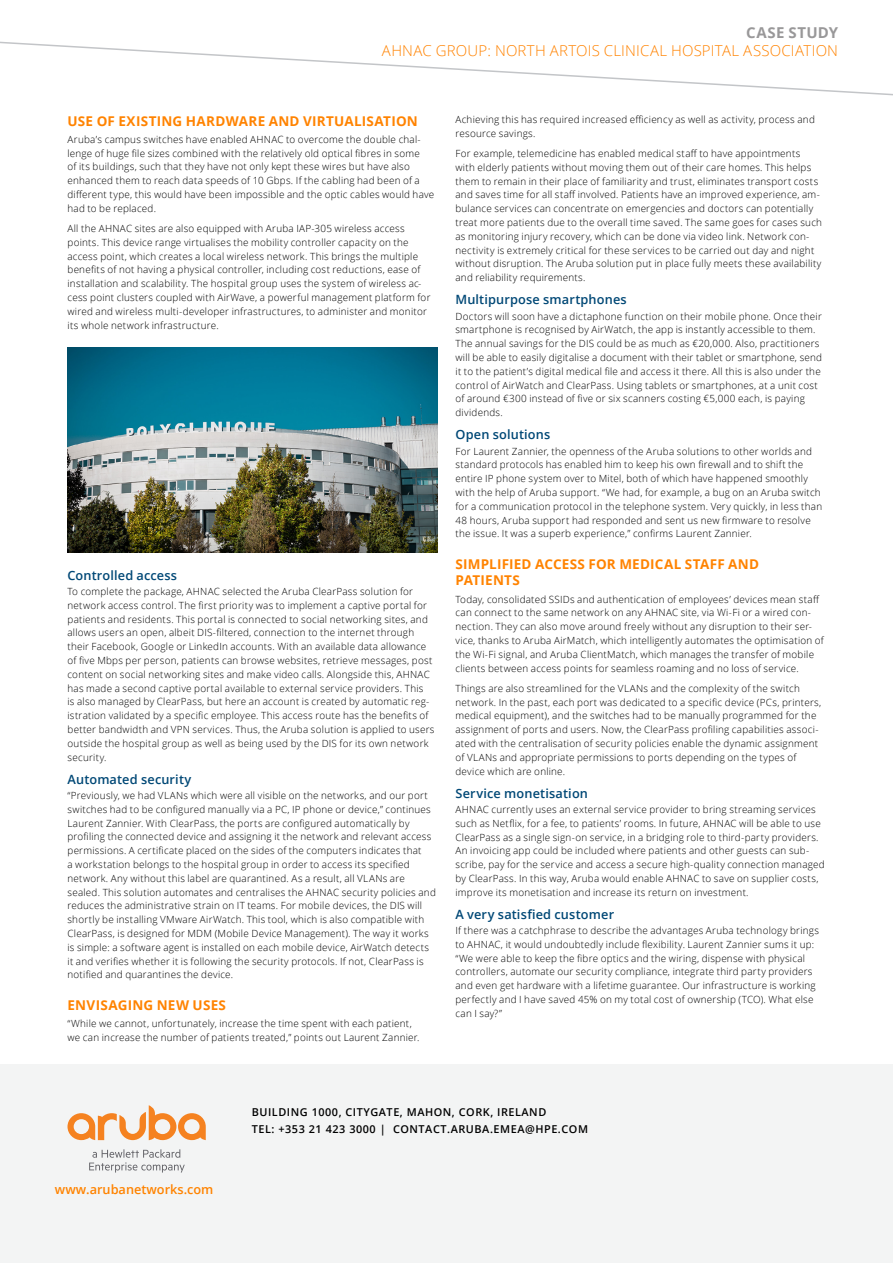
<style>
.page{position:relative;width:893px;height:1263px;background:#fff}
.page>*{position:absolute;margin:0;border:0;box-sizing:border-box;transform-origin:0 0}
.t1{font:300 15px "Open Sans";letter-spacing:.01em;color:#ff8300}
.t2{font:700 15px "Open Sans";letter-spacing:.02em;color:#999899}
.t3{font:700 13.5px/16.5px "Open Sans";letter-spacing:.02em;color:#ff8300}
.t4{font:600 12.75px "Open Sans";letter-spacing:.01em;color:#004876}
.t5{font:600 12.75px "Open Sans";color:#ff8300}
.t6{font:600 10.8px/17.2px "Open Sans";letter-spacing:.05em;color:#000}
.t7{font:300 9.9px/13.8px "Open Sans";letter-spacing:.025em;color:#000}
</style>
<div class="page">
<div style="left:0;top:1065px;width:893px;height:198px;background:#f3f4f4"></div>
<svg style="left:89px;top:1149px;width:96px;height:23px"></svg>
<svg style="left:67px;top:1105px;width:139px;height:35px"></svg>
<svg style="left:0;top:41px;width:893px;height:55px"></svg>
<img style="left:68px;top:347px;width:369px;height:205px">
<h1 class="t2" style="left:746px;top:22px;width:93px">CASE STUDY</h1>
<h1 class="t1" style="left:382px;top:41px;width:458px">AHNAC GROUP: NORTH ARTOIS CLINICAL HOSPITAL ASSOCIATION</h1>
<h2 class="t3" style="left:68px;top:112px;width:352px">USE OF EXISTING HARDWARE AND VIRTUALISATION</h2>
<p class="t7" style="left:68px;top:132px;width:368px">Aruba’s campus switches have enabled AHNAC to overcome the double chal&shy;lenge of huge file sizes combined with the relatively old optical fibres in some<br>of its buildings, such that they have not only kept these wires but have also enhanced them to reach data speeds of 10 Gbps. If the cabling had been of a different type, this would have been impossible and the optic cables would have had to be replaced.</p>
<p class="t7" style="left:68px;top:221px;width:364px">All the AHNAC sites are also equipped with Aruba IAP-305 wireless access points. This device range virtualises the mobility controller capacity on the access point, which creates a local wireless network. This brings the multiple benefits of not having a physical controller, including cost reductions, ease of installation and scalability. The hospital group uses the system of wireless ac&shy;cess point clusters coupled with AirWave, a powerful management platform for wired and wireless multi-developer infrastructures, to administer and monitor its whole network infrastructure.</p>
<p class="t4" style="left:68px;top:566px;width:111px">Controlled access</p>
<p class="t7" style="left:68px;top:584px;width:369px">To complete the package, AHNAC selected the Aruba ClearPass solution for network access control. The first priority was to implement a captive portal for patients and residents. This portal is connected to social networking sites, and allows users an open, albeit DIS-filtered, connection to the internet through their Facebook, Google or LinkedIn accounts. With an available data allowance of five Mbps per person, patients can browse websites, retrieve messages, post content on social networking sites and make video calls. Alongside this, AHNAC has made a second captive portal available to external service providers. This<br>is also managed by ClearPass, but here an account is created by automatic reg&shy;istration validated by a specific employee. This access route has the benefits of better bandwidth and VPN services. Thus, the Aruba solution is applied to users outside the hospital group as well as being used by the DIS for its own network security.</p>
<p class="t4" style="left:68px;top:770px;width:125px">Automated security</p>
<p class="t7" style="left:68px;top:788px;width:370px">“Previously, we had VLANs which were all visible on the networks, and our port switches had to be configured manually via a PC, IP phone or device,” continues Laurent Zannier. With ClearPass, the ports are configured automatically by profiling the connected device and assigning it the network and relevant access permissions. A certificate placed on the sides of the computers indicates that<br>a workstation belongs to the hospital group in order to access its specified network. Any without this label are quarantined. As a result, all VLANs are sealed. This solution automates and centralises the AHNAC security policies and reduces the administrative strain on IT teams. For mobile devices, the DIS will shortly be installing VMware AirWatch. This tool, which is also compatible with ClearPass, is designed for MDM (Mobile Device Management). The way it works is simple: a software agent is installed on each mobile device, AirWatch detects it and verifies whether it is following the security protocols. If not, ClearPass is notified and quarantines the device.</p>
<h2 class="t3" style="left:68px;top:996px;width:160px">ENVISAGING NEW USES</h2>
<p class="t7" style="left:68px;top:1016px;width:354px">“While we cannot, unfortunately, increase the time spent with each patient, we can increase the number of patients treated,” points out Laurent Zannier.</p>
<p class="t7" style="left:455px;top:112px;width:361px">Achieving this has required increased efficiency as well as activity, process and resource savings.</p>
<p class="t7" style="left:455px;top:146px;width:368px">For example, telemedicine has enabled medical staff to have appointments with elderly patients without moving them out of their care homes. This helps them to remain in their place of familiarity and trust, eliminates transport costs and saves time for all staff involved. Patients have an improved experience, am&shy;bulance services can concentrate on emergencies and doctors can potentially treat more patients due to the overall time saved. The same goes for cases such as monitoring injury recovery, which can be done via video link. Network con&shy;nectivity is extremely critical for these services to be carried out day and night without disruption. The Aruba solution put in place fully meets these availability and reliability requirements.</p>
<p class="t4" style="left:455px;top:291px;width:173px">Multipurpose smartphones</p>
<p class="t7" style="left:455px;top:309px;width:368px">Doctors will soon have a dictaphone function on their mobile phone. Once their smartphone is recognised by AirWatch, the app is instantly accessible to them.<br>The annual savings for the DIS could be as much as €20,000. Also, practitioners will be able to easily digitalise a document with their tablet or smartphone, send it to the patient’s digital medical file and access it there. All this is also under the control of AirWatch and ClearPass. Using tablets or smartphones, at a unit cost of around €300 instead of five or six scanners costing €5,000 each, is paying dividends.</p>
<p class="t4" style="left:455px;top:426px;width:96px">Open solutions</p>
<p class="t7" style="left:455px;top:444px;width:368px">For Laurent Zannier, the openness of the Aruba solutions to other worlds and standard protocols has enabled him to keep his own firewall and to shift the entire IP phone system over to Mitel, both of which have happened smoothly with the help of Aruba support. “We had, for example, a bug on an Aruba switch for a communication protocol in the telephone system. Very quickly, in less than 48 hours, Aruba support had responded and sent us new firmware to resolve the issue. It was a superb experience,” confirms Laurent Zannier.</p>
<h2 class="t3" style="left:455px;top:555px;width:305px">SIMPLIFIED ACCESS FOR MEDICAL STAFF AND<br>PATIENTS</h2>
<p class="t7" style="left:455px;top:592px;width:370px">Today, consolidated SSIDs and authentication of employees’ devices mean staff can connect to the same network on any AHNAC site, via Wi-Fi or a wired con&shy;nection. They can also move around freely without any disruption to their ser&shy;vice, thanks to Aruba AirMatch, which intelligently automates the optimisation of the Wi-Fi signal, and Aruba ClientMatch, which manages the transfer of mobile clients between access points for seamless roaming and no loss of service.</p>
<p class="t7" style="left:455px;top:681px;width:367px">Things are also streamlined for the VLANs and the complexity of the switch network. In the past, each port was dedicated to a specific device (PCs, printers, medical equipment), and the switches had to be manually programmed for the assignment of ports and users. Now, the ClearPass profiling capabilities associ&shy;ated with the centralisation of security policies enable the dynamic assignment of VLANs and appropriate permissions to ports depending on the types of device which are online.</p>
<p class="t4" style="left:455px;top:784px;width:134px">Service monetisation</p>
<p class="t7" style="left:455px;top:802px;width:371px">AHNAC currently uses an external service provider to bring streaming services such as Netflix, for a fee, to patients’ rooms. In future, AHNAC will be able to use ClearPass as a single sign-on service, in a bridging role to third-party providers.<br>An invoicing app could be included where patients and other guests can sub&shy;scribe, pay for the service and access a secure high-quality connection managed by ClearPass. In this way, Aruba would enable AHNAC to save on supplier costs, improve its monetisation and increase its return on investment.</p>
<p class="t4" style="left:455px;top:905px;width:160px">A very satisfied customer</p>
<p class="t7" style="left:455px;top:923px;width:365px">If there was a catchphrase to describe the advantages Aruba technology brings to AHNAC, it would undoubtedly include flexibility. Laurent Zannier sums it up: “We were able to keep the fibre optics and the wiring, dispense with physical controllers, automate our security compliance, integrate third party providers and even get hardware with a lifetime guarantee. Our infrastructure is working perfectly and I have saved 45% on my total cost of ownership (TCO). What else can I say?”</p>
<p class="t5" style="left:55px;top:1180px;width:160px">www.arubanetworks.com</p>
<p class="t6" style="left:252px;top:1103px;width:338px">BUILDING 1000, CITYGATE, MAHON, CORK, IRELAND<br>TEL: +353 21 423 3000 | CONTACT.ARUBA.EMEA@HPE.COM</p>
</div>
